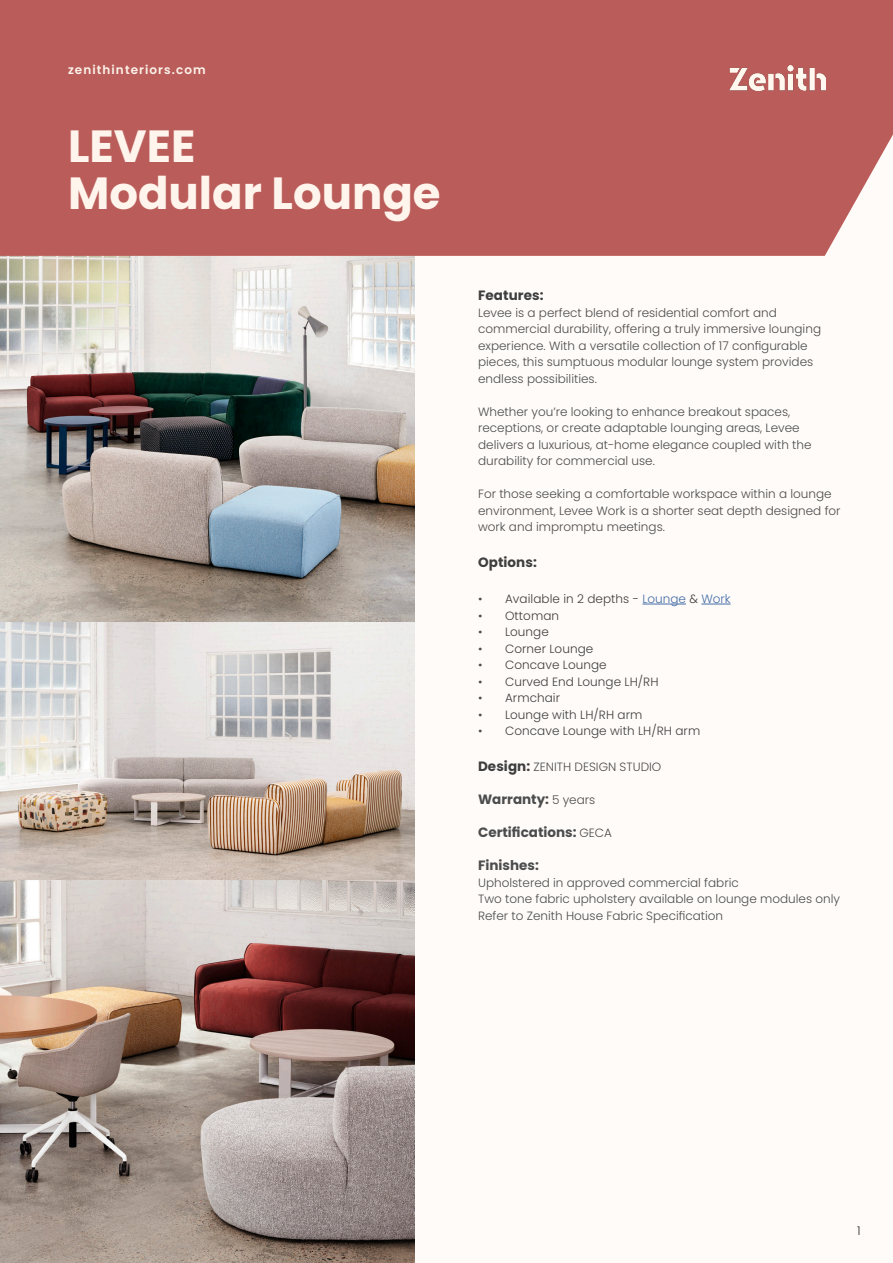
<style>
.page{position:relative;width:893px;height:1263px;background:#fffbf8}
.page>*{position:absolute;margin:0;border:0;box-sizing:border-box;transform-origin:0 0}
.PRODUCT_NAME{font:700 45px "Poppins";color:#fff5ed}
.COPY{font:700 13.5px "Poppins";color:#4b4c4d}
.COPY-2{font:700 13.5px "Poppins";letter-spacing:.005em;color:#3e3e3f}
.COPY-3{font:300 12px/16.5px "Poppins";color:#4b4c4d}
.t1{font:300 12px "Poppins";letter-spacing:.005em;color:#3e3e3f}
.WEBSITE_TOP_LEFT{font:600 12px "Poppins";letter-spacing:.09em;color:#fdf3eb}
.t2{font:300 12px "Poppins";color:#312f30}
.s1{color:#4b4c4d}
.s2{color:#436da8}
.s3{font-weight:700;font-size:13.5px;color:#3e3e3f}
.s4{font-weight:300;font-size:12px}
</style>
<div class="page">
<img style="left:0;top:256px;width:415px;height:624px">
<img style="left:0;top:880px;width:415px;height:383px">
<div style="left:0;top:0;width:893px;height:256px;background:#ba5d5a"></div>
<img style="left:729px;top:65px;width:96px;height:26px">
<hr style="left:642px;top:604px;width:44px;height:1px;background:#436da8">
<hr style="left:701px;top:604px;width:30px;height:1px;background:#436da8">
<p class="WEBSITE_TOP_LEFT" style="left:68px;top:63px;width:139px">zenithinteriors.com</p>
<p class="PRODUCT_NAME" style="left:68px;top:120px;width:129px">LEVEE</p>
<p class="PRODUCT_NAME" style="left:68px;top:167px;width:374px">Modular Lounge</p>
<p class="COPY-2" style="left:478px;top:287px;width:67px">Features:</p>
<p class="COPY-3" style="left:478px;top:304px;width:344px">Levee is a perfect blend of residential comfort and commercial durability, offering a truly immersive lounging experience. With a versatile collection of 17 configurable pieces, this sumptuous modular lounge system provides endless possibilities.</p>
<p class="COPY-3" style="left:478px;top:403px;width:335px">Whether you’re looking to enhance breakout spaces, receptions, or create adaptable lounging areas, Levee delivers a luxurious, at-home elegance coupled with the durability for commercial use.</p>
<p class="COPY-3" style="left:478px;top:486px;width:364px">For those seeking a comfortable workspace within a lounge environment, Levee Work is a shorter seat depth designed for work and impromptu meetings.</p>
<p class="COPY-2" style="left:478px;top:554px;width:60px">Options:</p>
<p class="t1" style="left:478px;top:592px;width:254px"><span class="s1">•</span> Available in 2 depths - <span class="s2">Lounge</span> &amp; <span class="s2">Work</span></p>
<p class="t1" style="left:478px;top:608px;width:83px"><span class="s1">•</span> Ottoman</p>
<p class="t1" style="left:478px;top:625px;width:72px"><span class="s1">•</span> Lounge</p>
<p class="t1" style="left:478px;top:641px;width:117px"><span class="s1">•</span> Corner Lounge</p>
<p class="t1" style="left:478px;top:658px;width:130px"><span class="s1">•</span> Concave Lounge</p>
<p class="t1" style="left:478px;top:674px;width:182px"><span class="s1">•</span> Curved End Lounge LH/RH</p>
<p class="t1" style="left:478px;top:691px;width:83px"><span class="s1">•</span> Armchair</p>
<p class="t1" style="left:478px;top:707px;width:166px"><span class="s1">•</span> Lounge with LH/RH arm</p>
<p class="t1" style="left:478px;top:724px;width:224px"><span class="s1">•</span> Concave Lounge with LH/RH arm</p>
<p class="COPY-3" style="left:478px;top:759px;width:185px"><span class="s3">Design:</span> ZENITH DESIGN STUDIO</p>
<p class="COPY" style="left:478px;top:791px;width:119px">Warranty: <span class="s4">5 years</span></p>
<p class="COPY" style="left:478px;top:824px;width:135px">Certifications: <span class="s4">GECA</span></p>
<p class="COPY" style="left:478px;top:857px;width:62px">Finishes:</p>
<p class="COPY-3" style="left:478px;top:874px;width:262px">Upholstered in approved commercial fabric</p>
<p class="COPY-3" style="left:478px;top:891px;width:363px">Two tone fabric upholstery available on lounge modules only</p>
<p class="COPY-3" style="left:478px;top:907px;width:247px">Refer to Zenith House Fabric Specification</p>
<p class="t2" style="left:857px;top:1224px;width:5px">1</p>
</div>
